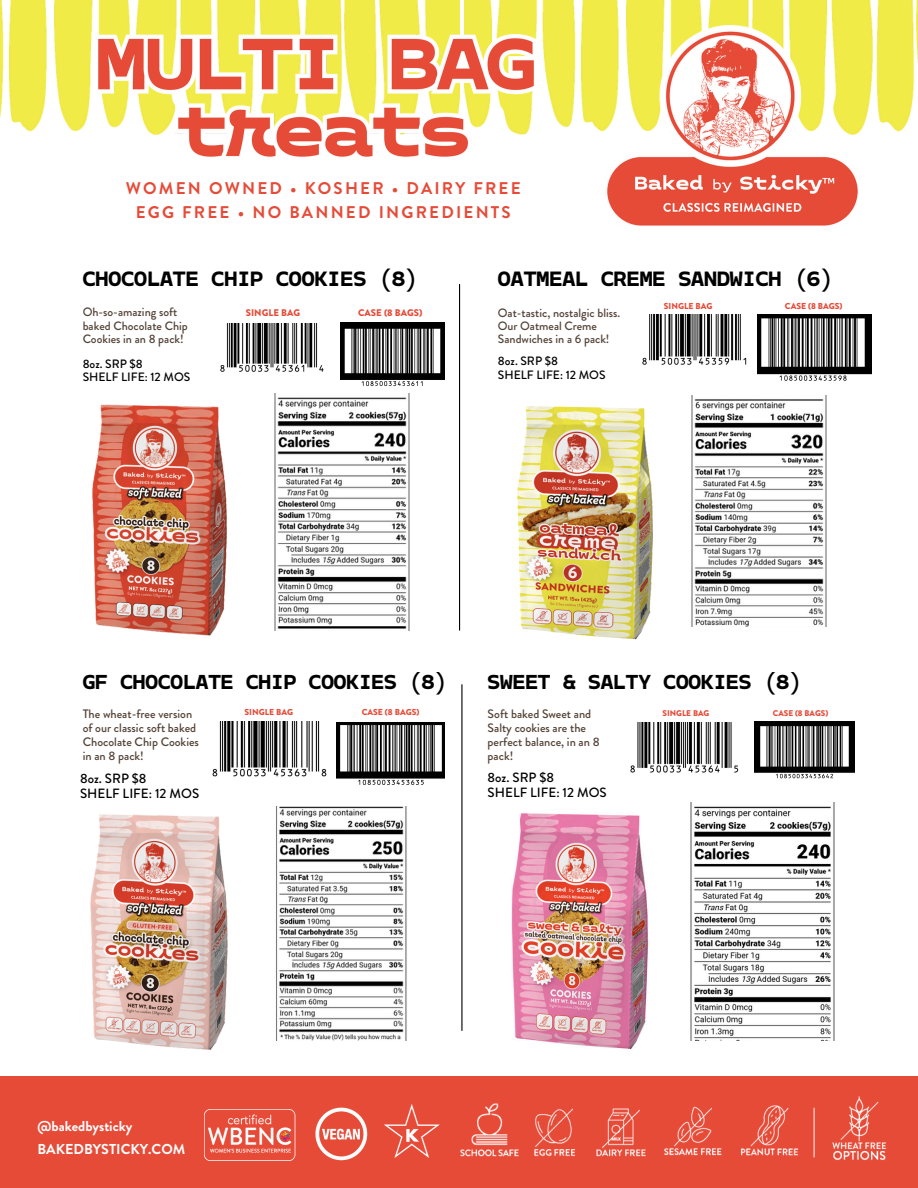
<style>
.page{position:relative;width:918px;height:1188px;background:#fff}
.page>*{position:absolute;margin:0;border:0;box-sizing:border-box;transform-origin:0 0}
.t1{font:700 21.45px "Monotalic";color:#000}
.t2{font:700 21px "Monotalic";color:#000}
.t3{font:700 16.95px "Brandon Grotesque";letter-spacing:.13em;color:#e64b38}
.t4{font:700 14.25px "Brandon Grotesque";color:#fefefe}
.t5{font:500 13.35px "Brandon Grotesque";color:#000}
.t6{font:500 12.3px/14px "Brandon Grotesque";color:#534236}
.t7{font:500 12.15px/13.4px "Brandon Grotesque";color:#534236}
.t8{font:500 12.15px "Brandon Grotesque";color:#000}
.t9{font:900 9.6px "Brandon Grotesque";color:#e64b38}
.t10{font:900 8.7px "Brandon Grotesque";color:#e64b38}
.t11{font:900 8.55px "Brandon Grotesque";color:#e64b38}
.t12{font:900 8.25px "Brandon Grotesque";color:#e64b38}
</style>
<div class="page">
<div style="left:0;top:1077px;width:918px;height:111px;background:#e64b38"></div>
<img style="left:0;top:0;width:459px;height:132px">
<img style="left:464px;top:0;width:454px;height:132px">
<img style="left:603px;top:26px;width:259px;height:200px">
<img style="left:204px;top:1104px;width:235px;height:57px">
<img style="left:460px;top:1096px;width:427px;height:64px">
<img style="left:94px;top:34px;width:444px;height:123px">
<img style="left:92px;top:404px;width:135px;height:232px">
<hr style="left:459px;top:284px;width:1px;height:347px;background:#000">
<img style="left:274px;top:393px;width:135px;height:238px">
<img style="left:340px;top:322px;width:105px;height:64px">
<img style="left:517px;top:406px;width:136px;height:234px">
<img style="left:691px;top:395px;width:135px;height:232px">
<img style="left:220px;top:324px;width:104px;height:48px">
<img style="left:642px;top:315px;width:105px;height:50px">
<img style="left:758px;top:315px;width:113px;height:66px">
<img style="left:90px;top:806px;width:203px;height:245px">
<img style="left:212px;top:722px;width:115px;height:55px">
<img style="left:337px;top:722px;width:108px;height:63px">
<img style="left:257px;top:807px;width:150px;height:234px">
<img style="left:691px;top:802px;width:144px;height:239px">
<img style="left:630px;top:722px;width:109px;height:51px">
<img style="left:754px;top:722px;width:101px;height:57px">
<hr style="left:461px;top:684px;width:2px;height:347px;background:#000">
<img style="left:511px;top:813px;width:138px;height:237px">
<p class="t3" style="left:126px;top:177px;width:396px">WOMEN OWNED • KOSHER • DAIRY FREE</p>
<p class="t3" style="left:136px;top:200px;width:377px">EGG FREE • NO BANNED INGREDIENTS</p>
<p class="t1" style="left:83px;top:270px;width:337px">CHOCOLATE CHIP COOKIES (8)</p>
<p class="t7" style="left:83px;top:305px;width:107px">Oh-so-amazing soft baked Chocolate Chip<br>Cookies in an 8 pack!</p>
<p class="t8" style="left:83px;top:355px;width:62px">8oz. SRP $8</p>
<p class="t8" style="left:83px;top:369px;width:109px">SHELF LIFE: 12 MOS</p>
<p class="t9" style="left:246px;top:306px;width:56px">SINGLE BAG</p>
<p class="t9" style="left:358px;top:306px;width:66px">CASE (8 BAGS)</p>
<p class="t1" style="left:498px;top:270px;width:337px">OATMEAL CREME SANDWICH (6)</p>
<p class="t7" style="left:498px;top:306px;width:124px">Oat-tastic, nostalgic bliss.<br>Our Oatmeal Creme<br>Sandwiches in a 6 pack!</p>
<p class="t11" style="left:664px;top:300px;width:50px">SINGLE BAG</p>
<p class="t11" style="left:785px;top:300px;width:59px">CASE (8 BAGS)</p>
<p class="t8" style="left:498px;top:352px;width:62px">8oz. SRP $8</p>
<p class="t8" style="left:498px;top:366px;width:109px">SHELF LIFE: 12 MOS</p>
<p class="t2" style="left:83px;top:673px;width:366px">GF CHOCOLATE CHIP COOKIES (8)</p>
<p class="t10" style="left:245px;top:706px;width:50px">SINGLE BAG</p>
<p class="t10" style="left:362px;top:706px;width:59px">CASE (8 BAGS)</p>
<p class="t6" style="left:83px;top:707px;width:118px">The wheat-free version of our classic soft baked<br>Chocolate Chip Cookies in an 8 pack!</p>
<p class="t5" style="left:80px;top:769px;width:68px">8oz. SRP $8</p>
<p class="t5" style="left:80px;top:784px;width:121px">SHELF LIFE: 12 MOS</p>
<p class="t2" style="left:488px;top:673px;width:316px">SWEET &amp; SALTY COOKIES (8)</p>
<p class="t6" style="left:488px;top:707px;width:114px">Soft baked Sweet and<br>Salty cookies are the perfect balance, in an 8 pack!</p>
<p class="t12" style="left:663px;top:707px;width:48px">SINGLE BAG</p>
<p class="t12" style="left:773px;top:707px;width:57px">CASE (8 BAGS)</p>
<p class="t5" style="left:488px;top:768px;width:68px">8oz. SRP $8</p>
<p class="t5" style="left:488px;top:783px;width:121px">SHELF LIFE: 12 MOS</p>
<p class="t4" style="left:38px;top:1116px;width:96px">@bakedbysticky</p>
<p class="t4" style="left:38px;top:1139px;width:149px">BAKEDBYSTICKY.COM</p>
</div>
